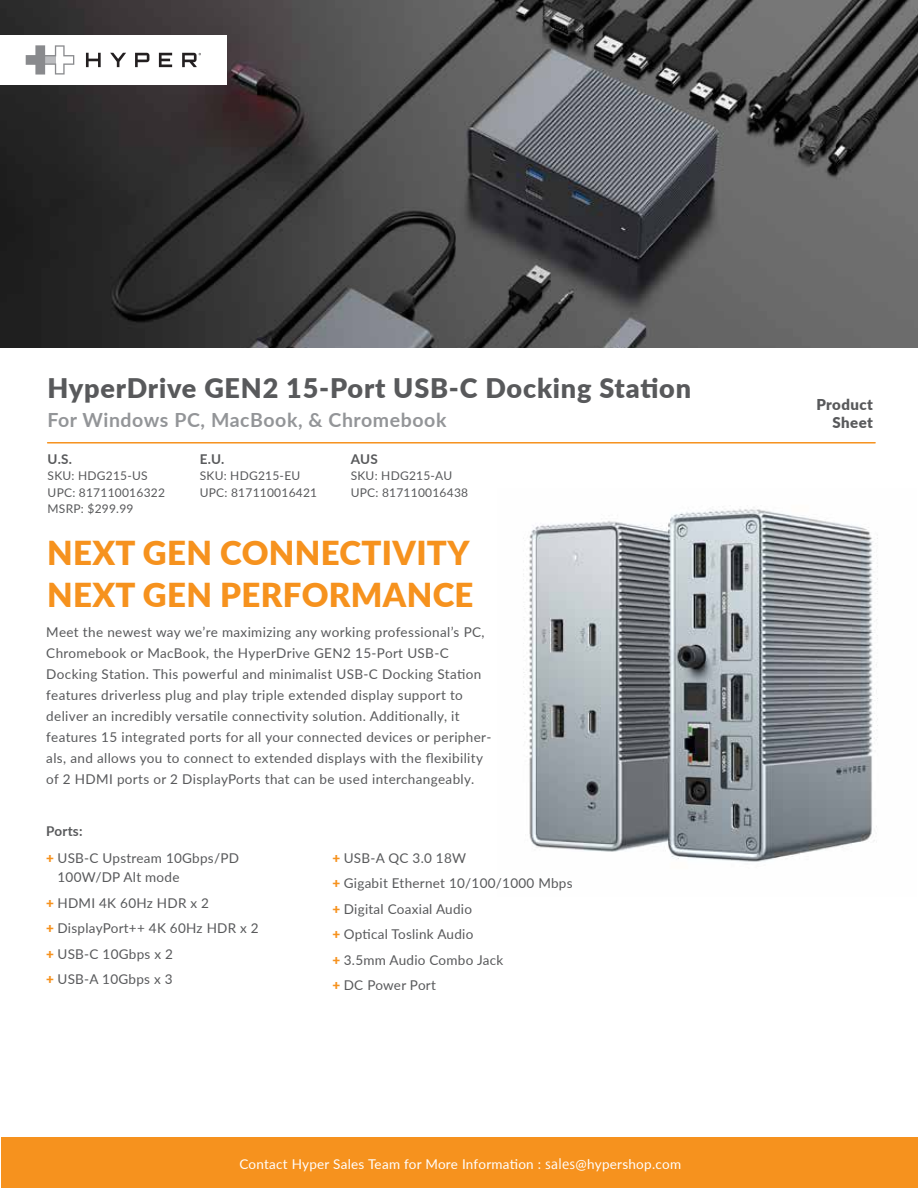
<style>
.page{position:relative;width:918px;height:1188px;background:#fff}
.page>*{position:absolute;margin:0;border:0;box-sizing:border-box;transform-origin:0 0}
.t1{font:900 33px/42px "Lato";letter-spacing:.01em;color:#f6921e}
.t2{font:900 27px "Lato";letter-spacing:.03em;color:#58595b}
.t3{font:700 19.5px "Lato";letter-spacing:.03em;color:#939598}
.t4{font:900 15px/18px "Lato";letter-spacing:.03em;color:#58595b;text-align:right}
.t5{font:13.5px/25.5px "Lato";letter-spacing:.025em;color:#58595b}
.t6{font:13.5px "Lato";letter-spacing:.02em;color:#fff}
.t7{font:700 13.5px "Lato";letter-spacing:.02em;color:#58595b}
.t8{font:12px/16.5px "Lato";letter-spacing:.02em;color:#58595b}
.s1{font-weight:900;color:#f6921e}
.s2{font-family:"Koz Go Pr 6 N"}
</style>
<div class="page">
<img style="left:523px;top:507px;width:355px;height:355px">
<div style="left:1px;top:1138px;width:917px;height:50px;background:#f6921e"></div>
<hr style="left:48px;top:442px;width:827px;height:2px;background:#f6921e">
<img style="left:0;top:0;width:918px;height:347px">
<div style="left:0;top:35px;width:227px;height:50px;background:#fff"></div>
<svg style="left:86px;top:53px;width:15px;height:14px"></svg>
<svg style="left:110px;top:53px;width:16px;height:14px"></svg>
<svg style="left:135px;top:53px;width:14px;height:14px"></svg>
<svg style="left:159px;top:53px;width:13px;height:14px"></svg>
<svg style="left:182px;top:53px;width:19px;height:14px"></svg>
<svg style="left:26px;top:45px;width:48px;height:30px"></svg>
<h2 class="t2" style="left:47px;top:368px;width:645px">HyperDrive GEN2 15-Port USB-C Docking Station</h2>
<h3 class="t3" style="left:47px;top:406px;width:401px">For Windows PC, MacBook, &amp; Chromebook</h3>
<p class="t7" style="left:48px;top:449px;width:26px">U.S.</p>
<p class="t8" style="left:48px;top:467px;width:119px">SKU: HDG215-US<br>UPC: 817110016322<br>MSRP: $299.99</p>
<p class="t7" style="left:200px;top:449px;width:26px">E.U.</p>
<p class="t8" style="left:200px;top:467px;width:119px">SKU: HDG215-EU<br>UPC: 817110016421</p>
<p class="t7" style="left:351px;top:449px;width:29px">AUS</p>
<p class="t8" style="left:351px;top:467px;width:119px">SKU: HDG215-AU<br>UPC: 817110016438</p>
<h1 class="t1" style="left:47px;top:530px;width:428px">NEXT GEN CONNECTIVITY<br>NEXT GEN PERFORMANCE</h1>
<p class="t5" style="left:46px;top:621px;width:447px;line-height:21px">Meet the newest way we’re maximizing any working professional’s PC, Chromebook or MacBook, the HyperDrive GEN2 15-Port USB-C Docking Station. This powerful and minimalist USB-C Docking Station features driverless plug and play triple extended display support to deliver an incredibly versatile connectivity solution. Additionally, it features 15 integrated ports for all your connected devices or peripher&shy;als, and allows you to connect to extended displays with the flexibility of 2 HDMI ports or 2 DisplayPorts that can be used interchangeably.</p>
<p class="t7" style="left:46px;top:821px;width:38px">Ports:</p>
<p class="t5" style="left:58px;top:847px;width:183px;line-height:19.5px;text-indent:-11px"><span class="s1">+</span> USB-C Upstream 10Gbps/PD<br>100W/DP Alt mode</p>
<p class="t5" style="left:46px;top:889px;width:214px"><span class="s1">+</span> HDMI 4K 60Hz HDR x 2<br><span class="s1">+</span> DisplayPort++ 4K 60Hz HDR x 2 <span class="s1">+</span> USB-C 10Gbps x 2<br><span class="s1">+</span> USB-A 10Gbps x 3</p>
<p class="t5" style="left:333px;top:844px;width:242px"><span class="s1">+</span> USB-A QC 3.0 18W<br><span class="s1">+</span> Gigabit Ethernet 10/100/1000 Mbps <span class="s1">+</span> Digital Coaxial Audio<br><span class="s1">+</span> Optical Toslink Audio<br><span class="s1">+</span> 3.5mm Audio Combo Jack<br><span class="s1">+</span> DC Power Port</p>
<p class="t6" style="left:239px;top:1154px;width:443px">Contact Hyper Sales Team for More Information : <span class="s2">sales</span>@hypershop.com</p>
<p class="t4" style="left:816px;top:395px;width:58px">Product<br>Sheet</p>
</div>
